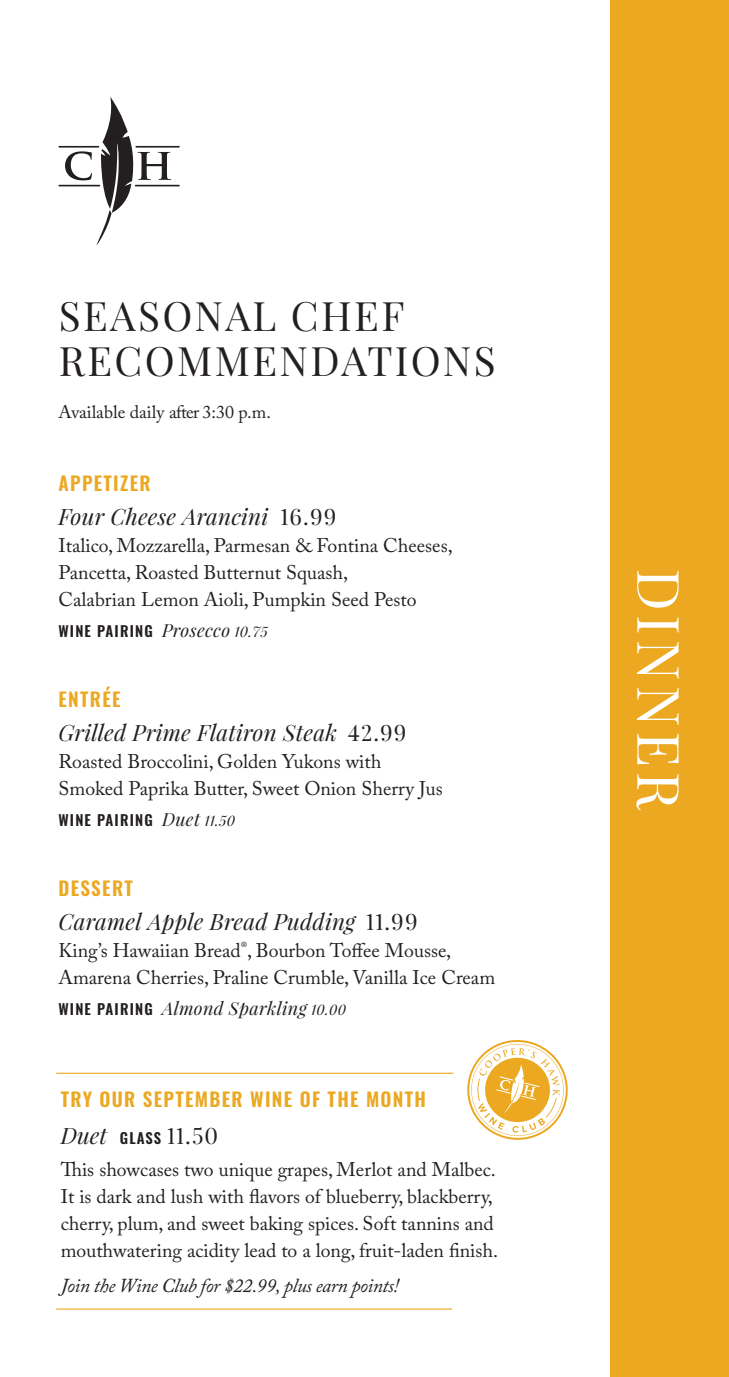
<style>
.page{position:relative;width:729px;height:1377px;background:#fff}
.page>*{position:absolute;margin:0;border:0;box-sizing:border-box;transform-origin:0 0}
.t1{font:58.5px "Playfair Display SC";letter-spacing:.08em;color:#fff}
.t2{font:40.5px/45px "Playfair Display SC";letter-spacing:.06em;color:#231f20}
.t3{font:italic 22.5px "Playfair Display";letter-spacing:.01em;color:#231f20}
.t4{font:19.8px/27px "Adobe Caslon Pro";color:#231f20}
.t5{font:italic 19.8px "Adobe Caslon Pro";letter-spacing:-.02em;color:#231f20}
.t6{font:600 19.12px "Oswald";letter-spacing:.07em;color:#eba820}
.t7{font:italic 18px "Playfair Display";letter-spacing:.02em;color:#231f20}
.t8{font:18px "Adobe Caslon Pro";color:#231f20}
.t9{font:600 14.62px "Oswald";letter-spacing:.08em;color:#231f20}
.s1{font-family:"Playfair Display SC";font-style:normal}
.s2{font-family:"Playfair Display";font-weight:400;font-style:italic;font-size:18px}
.s3{font-family:"Playfair Display SC";font-weight:400;font-style:italic;font-size:18px}
.s4{font-family:"Oswald";font-weight:600;font-style:normal;font-size:14.62px}
.s5{font-family:"Playfair Display SC"}
.s6{font-family:"Playfair Display";font-weight:400;font-style:italic;font-size:22.5px}
.s7{font-family:"Playfair Display SC";font-weight:400;font-size:22.5px}
</style>
<div class="page">
<div style="left:611px;top:0;width:118px;height:1377px;background:#eba820"></div>
<svg style="left:58px;top:97px;width:122px;height:149px"></svg>
<svg style="left:467px;top:1040px;width:101px;height:100px"></svg>
<hr style="left:56px;top:1073px;width:398px;height:1px;background:#eba820">
<hr style="left:56px;top:1309px;width:396px;height:1px;background:#eba820">
<p class="t2" style="left:59px;top:294px;width:438px">SEASONAL CHEF<br>RECOMMENDATIONS</p>
<p class="t8" style="left:58px;top:402px;width:214px">Available daily after 3:30 p.m.</p>
<p class="t6" style="left:58px;top:473px;width:94px">APPETIZER</p>
<p class="t3" style="left:58px;top:501px;width:279px">Four Cheese Arancini <span class="s1">16.99</span></p>
<p class="t4" style="left:58px;top:532px;width:396px">Italico, Mozzarella, Parmesan &amp; Fontina Cheeses,<br>Pancetta, Roasted Butternut Squash,<br>Calabrian Lemon Aioli, Pumpkin Seed Pesto</p>
<p class="t9" style="left:58px;top:624px;width:211px">WINE PAIRING <span class="s2">Prosecco</span> <span class="s3">10.75</span></p>
<p class="t6" style="left:58px;top:689px;width:64px">ENTRÉE</p>
<p class="t3" style="left:58px;top:717px;width:349px">Grilled Prime Flatiron Steak <span class="s1">42.99</span></p>
<p class="t4" style="left:58px;top:748px;width:386px">Roasted Broccolini, Golden Yukons with<br>Smoked Paprika Butter, Sweet Onion Sherry Jus</p>
<p class="t9" style="left:58px;top:813px;width:178px">WINE PAIRING <span class="s2">Duet</span> <span class="s3">11.50</span></p>
<p class="t6" style="left:58px;top:878px;width:76px">DESSERT</p>
<p class="t3" style="left:58px;top:906px;width:361px">Caramel Apple Bread Pudding <span class="s1">11.99</span></p>
<p class="t4" style="left:58px;top:937px;width:438px">King’s Hawaiian Bread<sup>®</sup>, Bourbon Toffee Mousse,<br>Amarena Cherries, Praline Crumble, Vanilla Ice Cream</p>
<p class="t7" style="left:58px;top:997px;width:289px"><span class="s4">WINE PAIRING</span> Almond Sparkling <span class="s5">10.00</span></p>
<p class="t6" style="left:61px;top:1090px;width:367px">TRY OUR SEPTEMBER WINE OF THE MONTH</p>
<p class="t9" style="left:61px;top:1131px;width:159px"><span class="s6">Duet</span> GLASS <span class="s7">11.50</span></p>
<p class="t4" style="left:61px;top:1155px;width:439px">This showcases two unique grapes, Merlot and Malbec.<br>It is dark and lush with flavors of blueberry, blackberry, cherry, plum, and sweet baking spices. Soft tannins and mouthwatering acidity lead to a long, fruit-laden finish.</p>
<p class="t5" style="left:61px;top:1273px;width:340px">Join the Wine Club for $22.99, plus earn points!</p>
<p class="t1" style="left:695px;top:569px;width:243px;rotate:90deg">DINNER</p>
</div>
